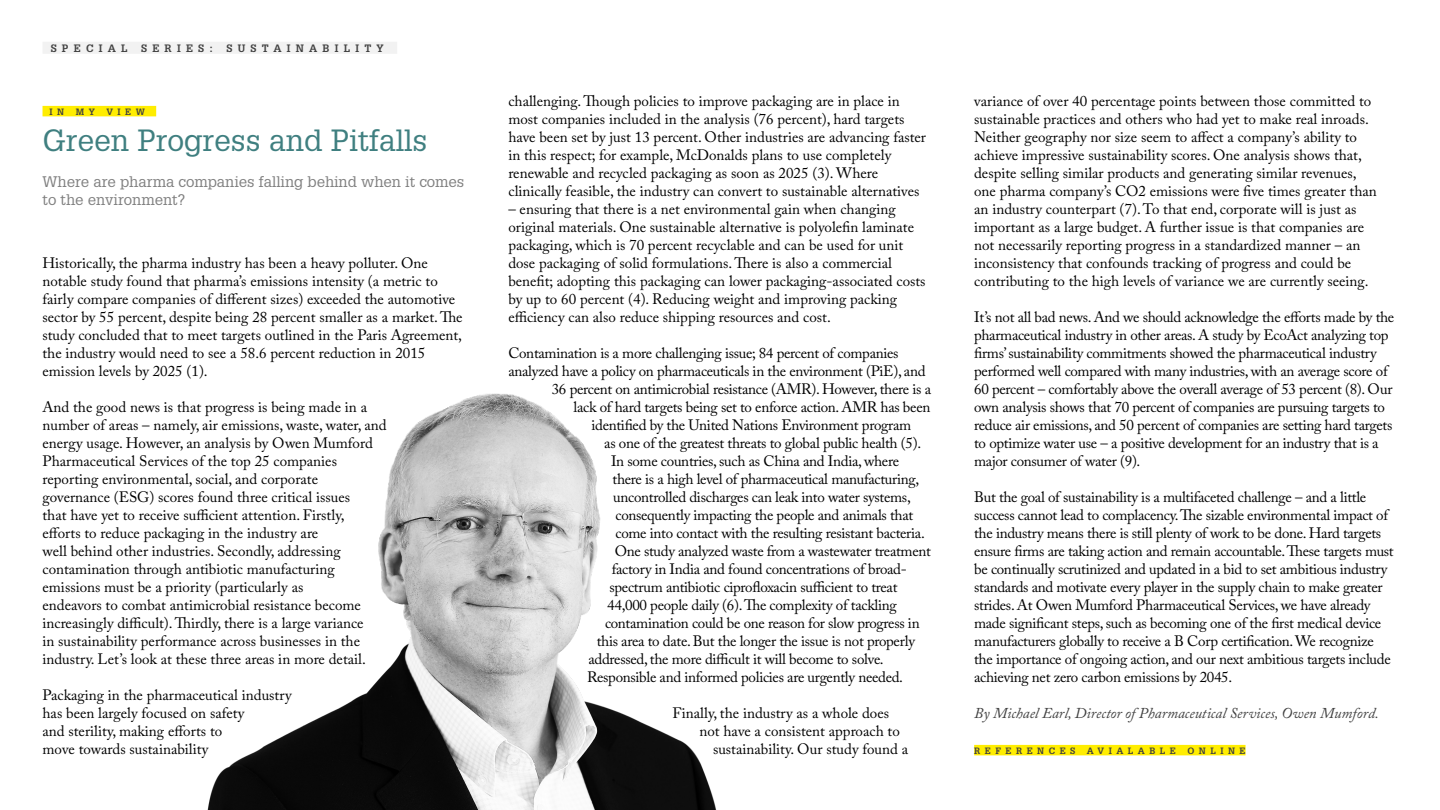
<style>
.page{position:relative;width:1440px;height:810px;background:#fff}
.page>*{position:absolute;margin:0;border:0;box-sizing:border-box;transform-origin:0 0}
.t1{font:30px "Glypha LT Std";color:#3f7f80}
.t2{font:15px/18px "Adobe Caslon Pro";color:#000}
.t3{font:15px/18px "Adobe Caslon Pro";letter-spacing:-.02em;color:#000}
.t4{font:15px/18px "Glypha LT Std";color:#808080}
.t5{font:italic 15px "Adobe Caslon Pro";color:#404040}
.t6{font:700 10.5px "Glypha LT Std";letter-spacing:.5em;color:#404040}
.t7{font:700 9px "Glypha LT Std";letter-spacing:.5em;color:#404040}
</style>
<div class="page">
<div style="left:43px;top:106px;width:113px;height:10px;background:#ffed00"></div>
<div style="left:974px;top:745px;width:272px;height:10px;background:#ffed00"></div>
<div style="left:43px;top:42px;width:354px;height:12px;background:#f2f2f2"></div>
<img style="left:207px;top:393px;width:510px;height:417px">
<p class="t6" style="left:51px;top:41px;width:79px">SPECIAL</p>
<p class="t6" style="left:141px;top:41px;width:73px">SERIES:</p>
<p class="t6" style="left:226px;top:41px;width:159px">SUSTAINABILITY</p>
<p class="t7" style="left:50px;top:106px;width:16px">I N</p>
<p class="t7" style="left:76px;top:106px;width:21px">M Y</p>
<p class="t7" style="left:106px;top:106px;width:40px">VIEW</p>
<h1 class="t1" style="left:43px;top:122px;width:387px">Green Progress and Pitfalls</h1>
<p class="t4" style="left:43px;top:172px;width:423px">Where are pharma companies falling behind when it comes to the environment?</p>
<p class="t2" style="left:43px;top:253px;width:422px">Historically, the pharma industry has been a heavy polluter. One notable study found that pharma’s emissions intensity (a metric to fairly compare companies of different sizes) exceeded the automotive sector by 55 percent, despite being 28 percent smaller as a market. The study concluded that to meet targets outlined in the Paris Agreement, the industry would need to see a 58.6 percent reduction in 2015 emission levels by 2025 (1).</p>
<p class="t2" style="left:43px;top:397px;width:346px">And the good news is that progress is being made in a number of areas – namely, air emissions, waste, water, and energy usage. However, an analysis by Owen Mumford Pharmaceutical Services of the top 25 companies reporting environmental, social, and corporate governance (ESG) scores found three critical issues<br>that have yet to receive sufficient attention. Firstly,<br>efforts to reduce packaging in the industry are<br>well behind other industries. Secondly, addressing contamination through antibiotic manufacturing emissions must be a priority (particularly as<br>endeavors to combat antimicrobial resistance become increasingly difficult). Thirdly, there is a large variance<br>in sustainability performance across businesses in the industry. Let’s look at these three areas in more detail.</p>
<p class="t2" style="left:43px;top:685px;width:251px">Packaging in the pharmaceutical industry has been largely focused on safety<br>and sterility, making efforts to<br>move towards sustainability</p>
<p class="t2" style="left:508px;top:91px;width:419px">challenging. Though policies to improve packaging are in place in most companies included in the analysis (76 percent), hard targets have been set by just 13 percent. Other industries are advancing faster in this respect; for example, McDonalds plans to use completely renewable and recycled packaging as soon as 2025 (3). Where clinically feasible, the industry can convert to sustainable alternatives</p>
<p class="t2" style="left:508px;top:199px;width:419px">– ensuring that there is a net environmental gain when changing original materials. One sustainable alternative is polyolefin laminate packaging, which is 70 percent recyclable and can be used for unit dose packaging of solid formulations. There is also a commercial benefit; adopting this packaging can lower packaging-associated costs by up to 60 percent (4). Reducing weight and improving packing efficiency can also reduce shipping resources and cost.</p>
<p class="t3" style="left:508px;top:343px;width:392px">Contamination is a more challenging issue; 84 percent of companies</p>
<p class="t3" style="left:508px;top:361px;width:419px">analyzed have a policy on pharmaceuticals in the environment (PiE), and</p>
<p class="t3" style="left:552px;top:379px;width:381px">36 percent on antimicrobial resistance (AMR). However, there is a</p>
<p class="t3" style="left:574px;top:397px;width:358px">lack of hard targets being set to enforce action. AMR has been</p>
<p class="t3" style="left:592px;top:415px;width:321px">identified by the United Nations Environment program</p>
<p class="t3" style="left:604px;top:433px;width:318px">as one of the greatest threats to global public health (5).</p>
<p class="t3" style="left:611px;top:451px;width:290px">In some countries, such as China and India, where</p>
<p class="t3" style="left:613px;top:469px;width:308px">there is a high level of pharmaceutical manufacturing,</p>
<p class="t3" style="left:613px;top:487px;width:299px">uncontrolled discharges can leak into water systems,</p>
<p class="t3" style="left:616px;top:505px;width:299px">consequently impacting the people and animals that</p>
<p class="t3" style="left:616px;top:523px;width:311px">come into contact with the resulting resistant bacteria.</p>
<p class="t3" style="left:615px;top:541px;width:318px">One study analyzed waste from a wastewater treatment</p>
<p class="t3" style="left:612px;top:559px;width:297px">factory in India and found concentrations of broad-</p>
<p class="t3" style="left:610px;top:577px;width:289px">spectrum antibiotic ciprofloxacin sufficient to treat</p>
<p class="t3" style="left:607px;top:595px;width:291px">44,000 people daily (6). The complexity of tackling</p>
<p class="t3" style="left:605px;top:613px;width:316px">contamination could be one reason for slow progress in</p>
<p class="t3" style="left:597px;top:631px;width:320px">this area to date. But the longer the issue is not properly</p>
<p class="t3" style="left:589px;top:649px;width:297px">addressed, the more difficult it will become to solve.</p>
<p class="t3" style="left:587px;top:667px;width:318px">Responsible and informed policies are urgently needed.</p>
<p class="t2" style="left:673px;top:703px;width:218px">Finally, the industry as a whole does</p>
<p class="t2" style="left:700px;top:721px;width:202px">not have a consistent approach to</p>
<p class="t2" style="left:713px;top:739px;width:197px">sustainability. Our study found a</p>
<p class="t2" style="left:974px;top:91px;width:404px">variance of over 40 percentage points between those committed to sustainable practices and others who had yet to make real inroads.<br>Neither geography nor size seem to affect a company’s ability to achieve impressive sustainability scores. One analysis shows that, despite selling similar products and generating similar revenues, one pharma company’s CO2 emissions were five times greater than an industry counterpart (7). To that end, corporate will is just as important as a large budget. A further issue is that companies are not necessarily reporting progress in a standardized manner – an inconsistency that confounds tracking of progress and could be contributing to the high levels of variance we are currently seeing.</p>
<p class="t3" style="left:974px;top:307px;width:422px">It’s not all bad news. And we should acknowledge the efforts made by the pharmaceutical industry in other areas. A study by EcoAct analyzing top firms’ sustainability commitments showed the pharmaceutical industry performed well compared with many industries, with an average score of 60 percent – comfortably above the overall average of 53 percent (8). Our own analysis shows that 70 percent of companies are pursuing targets to reduce air emissions, and 50 percent of companies are setting hard targets to optimize water use – a positive development for an industry that is a major consumer of water (9).</p>
<p class="t3" style="left:974px;top:487px;width:421px">But the goal of sustainability is a multifaceted challenge – and a little success cannot lead to complacency. The sizable environmental impact of the industry means there is still plenty of work to be done. Hard targets ensure firms are taking action and remain accountable. These targets must be continually scrutinized and updated in a bid to set ambitious industry standards and motivate every player in the supply chain to make greater strides. At Owen Mumford Pharmaceutical Services, we have already made significant steps, such as becoming one of the first medical device manufacturers globally to receive a B Corp certification. We recognize the importance of ongoing action, and our next ambitious targets include achieving net zero carbon emissions by 2045.</p>
<p class="t5" style="left:974px;top:704px;width:406px">By Michael Earl, Director of Pharmaceutical Services, Owen Mumford.</p>
<p class="t7" style="left:974px;top:745px;width:103px">REFERENCES</p>
<p class="t7" style="left:1087px;top:745px;width:91px">AVIALABLE</p>
<p class="t7" style="left:1187px;top:745px;width:60px">ONLINE</p>
</div>
